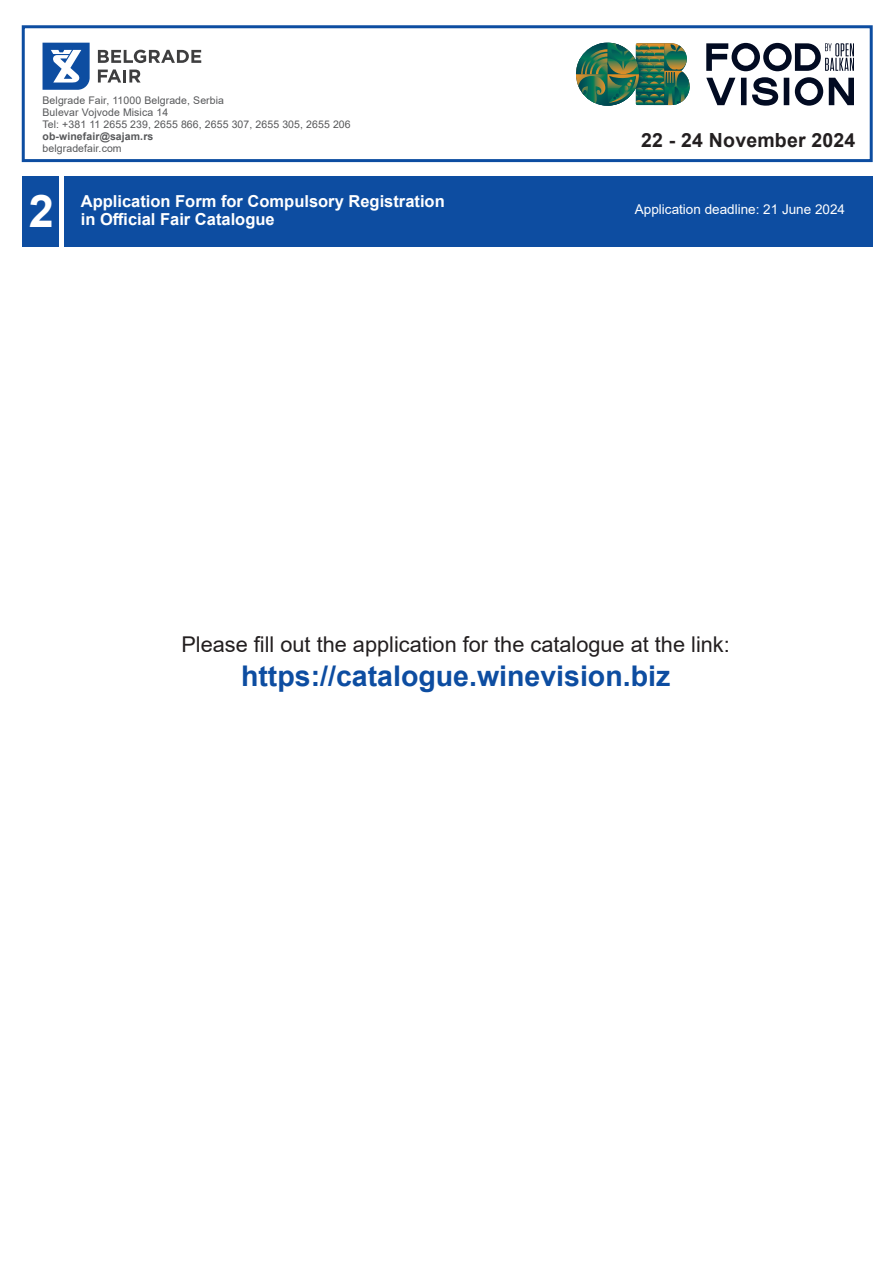
<style>
.page{position:relative;width:893px;height:1263px;background:#fff}
.page>*{position:absolute;margin:0;border:0;box-sizing:border-box;transform-origin:0 0}
.Paragraph_Style_1{font:700 45px "Arial";color:#fff}
.t1{font:700 28.5px "Arial";color:#0d4da1}
.t2{font:21.75px "Arial";color:#231f20}
.t3{font:700 19.5px "Arial";letter-spacing:.01em;color:#231f20}
.t4{font:700 16.5px "Arial";color:#fff}
.t5{font:13.5px "Arial";color:#fff}
.t6{font:10.5px "Arial";letter-spacing:.01em;color:#57585a}
.t7{font:700 10.5px "Arial";letter-spacing:.01em;color:#57585a}
</style>
<div class="page">
<div style="left:22px;top:25px;width:851px;height:137px;border:3px solid #0d4da1"></div>
<svg style="left:43px;top:43px;width:47px;height:47px"></svg>
<svg style="left:98px;top:50px;width:103px;height:13px"></svg>
<svg style="left:98px;top:69px;width:43px;height:14px"></svg>
<svg style="left:706px;top:43px;width:148px;height:63px"></svg>
<svg style="left:576px;top:43px;width:114px;height:63px;background:#548366"></svg>
<div style="left:64px;top:176px;width:809px;height:71px;background:#0d4da1"></div>
<div style="left:23px;top:176px;width:36px;height:71px;background:#0d4da1"></div>
<p class="t6" style="left:43px;top:93px;width:183px">Belgrade Fair, 11000 Belgrade, Serbia</p>
<p class="t6" style="left:43px;top:105px;width:127px">Bulevar Vojvode Misica 14</p>
<p class="t6" style="left:43px;top:117px;width:310px">Tel: +381 11 2655 239, 2655 866, 2655 307, 2655 305, 2655 206</p>
<p class="t7" style="left:43px;top:129px;width:112px">ob-winefair@sajam.rs</p>
<p class="t6" style="left:43px;top:141px;width:81px">belgradefair.com</p>
<p class="Paragraph_Style_1" style="left:29px;top:179px;width:27px">2</p>
<p class="t4" style="left:81px;top:189px;width:365px">Application Form for Compulsory Registration</p>
<p class="t4" style="left:81px;top:207px;width:195px">in Official Fair Catalogue</p>
<h3 class="t3" style="left:641px;top:126px;width:216px">22 - 24 November 2024</h3>
<p class="t5" style="left:635px;top:200px;width:212px">Application deadline: 21 June 2024</p>
<p class="t2" style="left:181px;top:629px;width:550px">Please fill out the application for the catalogue at the link:</p>
<p class="t1" style="left:241px;top:656px;width:431px">https://catalogue.winevision.biz</p>
</div>
